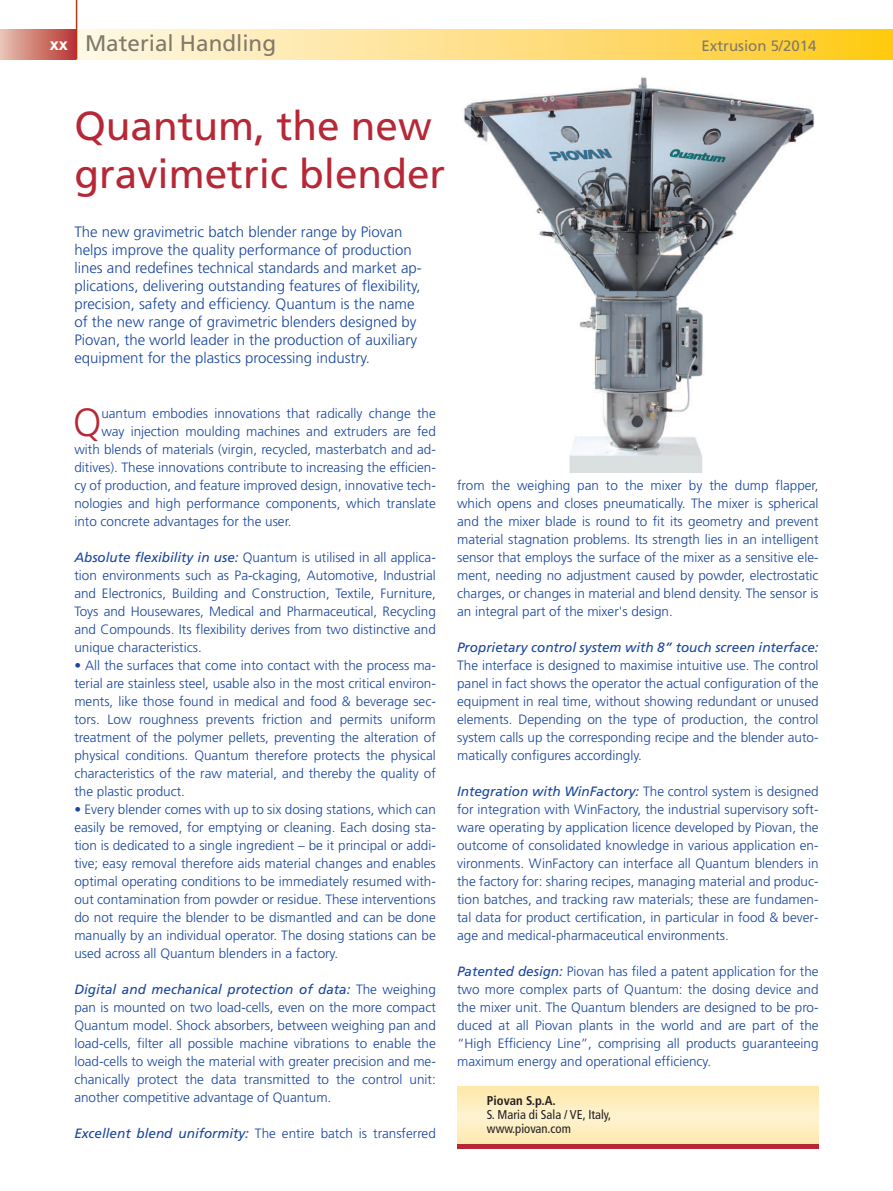
<style>
.page{position:relative;width:893px;height:1191px;background:#fff}
.page>*{position:absolute;margin:0;border:0;box-sizing:border-box;transform-origin:0 0}
.t1{font:40.5px/48px "Frutiger";color:#b72837}
.t2{font:300 39.3px "Frutiger";color:#b72837}
.t3{font:22.5px "Frutiger";color:#817a6b}
.t4{font:300 15px/18px "Frutiger";color:#18469d}
.t5{font:15px "Frutiger";color:#817a6b}
.t6{font:300 13.5px/18px "Frutiger";color:#18469d;text-align:justify}
.t7{font:italic 13.5px "Frutiger";color:#18469d}
.t8{font:condensed 12.75px/14.2px "Frutiger";color:#231f20}
.t9{font:700 condensed 12.75px "Frutiger";color:#231f20}
.s1{font-family:"Corporate S";font-weight:700;font-size:18px;color:#fff}
.s2{font-weight:400;font-style:italic}
</style>
<div class="page">
<div style="left:0;top:30px;width:77px;height:30px;background:linear-gradient(to right,#e7c4b2,#b73231)"></div>
<svg style="left:77px;top:30px;width:816px;height:30px;background:#fedf84"></svg>
<hr style="left:76px;top:0;width:1px;height:60px;background:#b23814">
<img style="left:463px;top:76px;width:351px;height:396px">
<svg style="left:457px;top:1086px;width:361px;height:58px;background:#feedbd"></svg>
<hr style="left:457px;top:1144px;width:362px;height:4px;background:#b72837">
<h3 class="t3" style="left:50px;top:34px;width:228px"><span class="s1">xx</span> Material Handling</h3>
<p class="t5" style="left:702px;top:40px;width:116px">Extrusion 5/2014</p>
<h1 class="t1" style="left:74px;top:105px;width:372px">Quantum, the new gravimetric blender</h1>
<p class="t4" style="left:74px;top:224px;width:349px">The new gravimetric batch blender range by Piovan helps improve the quality performance of production lines and redefines technical standards and market ap&shy;plications, delivering outstanding features of flexibility, precision, safety and efficiency. Quantum is the name of the new range of gravimetric blenders designed by Piovan, the world leader in the production of auxiliary equipment for the plastics processing industry.</p>
<h2 class="t2" style="left:73px;top:406px;width:30px">Q</h2>
<p class="t6" style="left:101px;top:405px;width:336px">uantum embodies innovations that radically change the</p>
<p class="t6" style="left:101px;top:423px;width:336px">way injection moulding machines and extruders are fed</p>
<p class="t6" style="left:74px;top:441px;width:363px">with blends of materials (virgin, recycled, masterbatch and ad-</p>
<p class="t6" style="left:74px;top:459px;width:363px">ditives). These innovations contribute to increasing the efficien-</p>
<p class="t6" style="left:74px;top:477px;width:363px">cy of production, and feature improved design, innovative tech-</p>
<p class="t6" style="left:74px;top:495px;width:363px">nologies and high performance components, which translate</p>
<p class="t6" style="left:74px;top:513px;width:219px">into concrete advantages for the user.</p>
<p class="t6" style="left:74px;top:549px;width:363px"><span class="s2">Absolute flexibility in use:</span> Quantum is utilised in all applica&shy;tion environments such as Pa-ckaging, Automotive, Industrial and Electronics, Building and Construction, Textile, Furniture, Toys and Housewares, Medical and Pharmaceutical, Recycling and Compounds. Its flexibility derives from two distinctive and unique characteristics.</p>
<p class="t6" style="left:74px;top:657px;width:363px">• All the surfaces that come into contact with the process ma&shy;terial are stainless steel, usable also in the most critical environ&shy;ments, like those found in medical and food &amp; beverage sec&shy;tors. Low roughness prevents friction and permits uniform treatment of the polymer pellets, preventing the alteration of physical conditions. Quantum therefore protects the physical characteristics of the raw material, and thereby the quality of the plastic product.</p>
<p class="t6" style="left:74px;top:801px;width:363px">• Every blender comes with up to six dosing stations, which can easily be removed, for emptying or cleaning. Each dosing sta&shy;tion is dedicated to a single ingredient – be it principal or addi&shy;tive; easy removal therefore aids material changes and enables optimal operating conditions to be immediately resumed with&shy;out contamination from powder or residue. These interventions do not require the blender to be dismantled and can be done manually by an individual operator. The dosing stations can be used across all Quantum blenders in a factory.</p>
<p class="t6" style="left:74px;top:981px;width:363px"><span class="s2">Digital and mechanical protection of data:</span> The weighing pan is mounted on two load-cells, even on the more compact Quantum model. Shock absorbers, between weighing pan and load-cells, filter all possible machine vibrations to enable the load-cells to weigh the material with greater precision and me&shy;chanically protect the data transmitted to the control unit: another competitive advantage of Quantum.</p>
<p class="t6" style="left:74px;top:1125px;width:363px"><span class="s2">Excellent blend uniformity:</span> The entire batch is transferred</p>
<p class="t6" style="left:457px;top:477px;width:363px">from the weighing pan to the mixer by the dump flapper, which opens and closes pneumatically. The mixer is spherical and the mixer blade is round to fit its geometry and prevent material stagnation problems. Its strength lies in an intelligent sensor that employs the surface of the mixer as a sensitive ele&shy;ment, needing no adjustment caused by powder, electrostatic charges, or changes in material and blend density. The sensor is an integral part of the mixer's design.</p>
<p class="t7" style="left:457px;top:641px;width:363px">Proprietary control system with 8” touch screen interface:</p>
<p class="t6" style="left:457px;top:657px;width:363px">The interface is designed to maximise intuitive use. The control panel in fact shows the operator the actual configuration of the equipment in real time, without showing redundant or unused elements. Depending on the type of production, the control system calls up the corresponding recipe and the blender auto&shy;matically configures accordingly.</p>
<p class="t6" style="left:457px;top:783px;width:363px"><span class="s2">Integration with WinFactory:</span> The control system is designed for integration with WinFactory, the industrial supervisory soft&shy;ware operating by application licence developed by Piovan, the outcome of consolidated knowledge in various application en&shy;vironments. WinFactory can interface all Quantum blenders in the factory for: sharing recipes, managing material and produc&shy;tion batches, and tracking raw materials; these are fundamen&shy;tal data for product certification, in particular in food &amp; bever&shy;age and medical-pharmaceutical environments.</p>
<p class="t6" style="left:457px;top:963px;width:363px"><span class="s2">Patented design:</span> Piovan has filed a patent application for the two more complex parts of Quantum: the dosing device and the mixer unit. The Quantum blenders are designed to be pro&shy;duced at all Piovan plants in the world and are part of the “High Efficiency Line”, comprising all products guaranteeing maximum energy and operational efficiency.</p>
<p class="t9" style="left:487px;top:1095px;width:70px">Piovan S.p.A.</p>
<p class="t8" style="left:487px;top:1108px;width:126px">S. Maria di Sala / VE, Italy, www.piovan.com</p>
</div>
